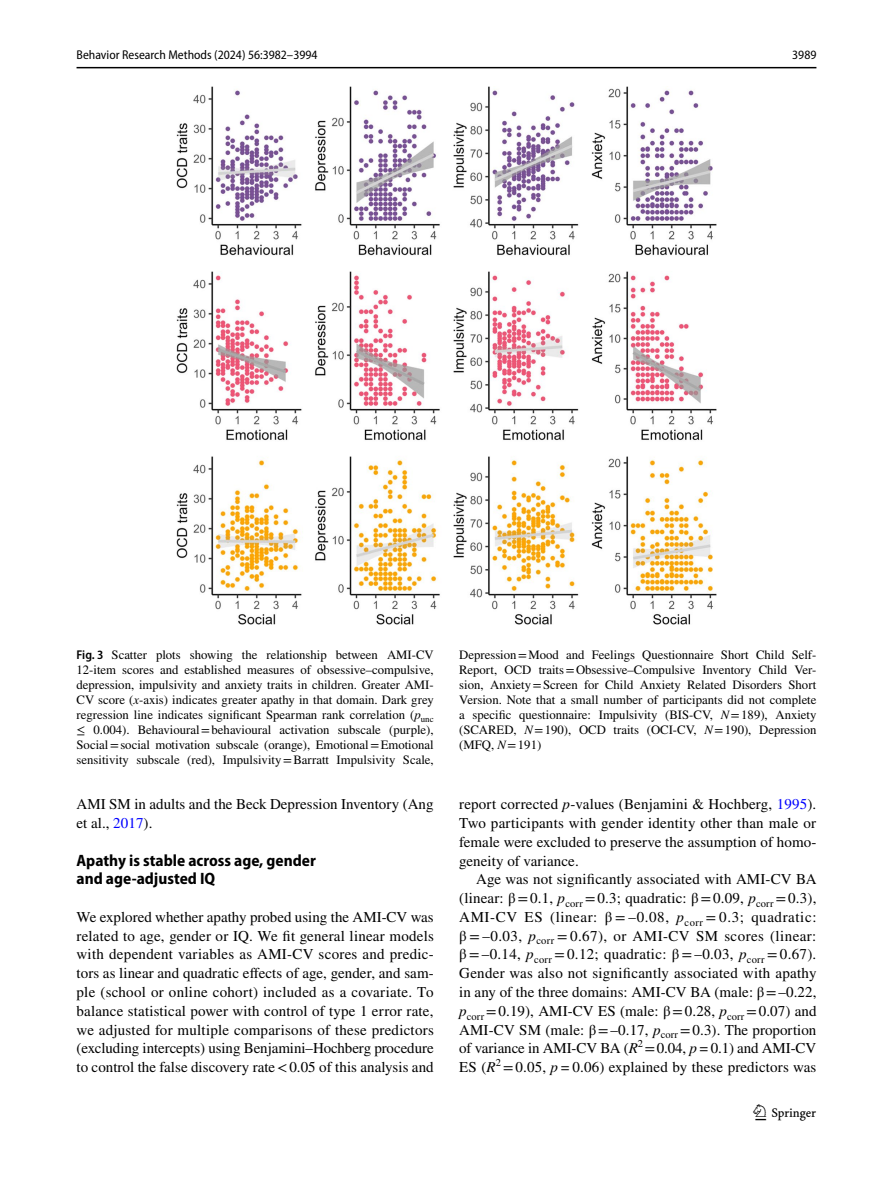
<style>
.page{position:relative;width:893px;height:1187px;background:#fff}
.page>*{position:absolute;margin:0;border:0;box-sizing:border-box;transform-origin:0 0}
.t1{font:22.5px "Springnew Regular 2";color:#000}
.t2{font:700 semi-condensed 16.5px/18.8px "Myriad Pro";color:#000}
.t3{font:15px/18.8px "STIX";color:#000;text-align:justify}
.t4{font:12.75px/15px "STIX";color:#000;text-align:justify}
.t5{font:semi-condensed 12.75px "Myriad Pro";color:#000}
.s1{font-family:"Myriad Pro";font-weight:600;font-stretch:semi-condensed}
.s2{font-style:italic}
.s3{color:#00f}
</style>
<div class="page">
<hr style="left:77px;top:67px;width:739px;height:1px;background:#000">
<img style="left:176px;top:87px;width:540px;height:537px">
<p class="t5" style="left:77px;top:48px;width:243px">Behavior Research Methods (2024) 56:3982–3994</p>
<p class="t5" style="left:792px;top:48px;width:26px">3989</p>
<p class="t4" style="left:77px;top:648px;width:359px"><span class="s1">Fig. 3</span> Scatter plots showing the relationship between AMI-CV 12-item scores and established measures of obsessive–compulsive, depression, impulsivity and anxiety traits in children. Greater AMI-CV score (<span class="s2">x</span>-axis) indicates greater apathy in that domain. Dark grey regression line indicates significant Spearman rank correlation (<span class="s2">p</span><sub>unc </sub>≤ 0.004). Behavioural=behavioural activation subscale (purple), Social=social motivation subscale (orange), Emotional=Emotional sensitivity subscale (red), Impulsivity=Barratt Impulsivity Scale,</p>
<p class="t4" style="left:459px;top:648px;width:359px">Depression=Mood and Feelings Questionnaire Short Child Self-Report, OCD traits=Obsessive–Compulsive Inventory Child Ver&shy;sion, Anxiety=Screen for Child Anxiety Related Disorders Short Version. Note that a small number of participants did not complete a specific questionnaire: Impulsivity (BIS-CV, <span class="s2">N</span>=189), Anxiety (SCARED, <span class="s2">N</span>=190), OCD traits (OCI-CV, <span class="s2">N</span>=190), Depression (MFQ, <span class="s2">N</span>=191)</p>
<p class="t3" style="left:77px;top:796px;width:359px">AMI SM in adults and the Beck Depression Inventory (Ang et al., <span class="s3">2017</span>).</p>
<p class="t2" style="left:77px;top:850px;width:241px">Apathy is stable across age, gender and age‑adjusted IQ</p>
<p class="t3" style="left:77px;top:908px;width:359px">We explored whether apathy probed using the AMI-CV was related to age, gender or IQ. We fit general linear models with dependent variables as AMI-CV scores and predic&shy;tors as linear and quadratic effects of age, gender, and sam&shy;ple (school or online cohort) included as a covariate. To balance statistical power with control of type 1 error rate, we adjusted for multiple comparisons of these predictors (excluding intercepts) using Benjamini–Hochberg procedure to control the false discovery rate&lt;0.05 of this analysis and</p>
<p class="t3" style="left:459px;top:796px;width:359px">report corrected <span class="s2">p</span>-values (Benjamini &amp; Hochberg, <span class="s3">1995</span>).<br>Two participants with gender identity other than male or female were excluded to preserve the assumption of homo&shy;geneity of variance.</p>
<p class="t3" style="left:459px;top:871px;width:359px;text-indent:17px">Age was not significantly associated with AMI-CV BA (linear: β=0.1, <span class="s2">p</span><sub>corr</sub> =0.3; quadratic: β=0.09, <span class="s2">p</span><sub>corr</sub> =0.3), AMI-CV ES (linear: β = –0.08, <span class="s2">p</span><sub>corr</sub> = 0.3; quadratic: β = –0.03, <span class="s2">p</span><sub>corr</sub> = 0.67), or AMI-CV SM scores (linear: β=–0.14, <span class="s2">p</span><sub>corr</sub> =0.12; quadratic: β=–0.03, <span class="s2">p</span><sub>corr</sub> =0.67).<br>Gender was also not significantly associated with apathy in any of the three domains: AMI-CV BA (male: β=–0.22, <span class="s2">p</span><sub>corr</sub> =0.19), AMI-CV ES (male: β=0.28, <span class="s2">p</span><sub>corr</sub> =0.07) and AMI-CV SM (male: β=–0.17, <span class="s2">p</span><sub>corr</sub> =0.3). The proportion of variance in AMI-CV BA (<span class="s2">R</span><sup>2</sup> =0.04, <span class="s2">p=</span>0.1) and AMI-CV ES (<span class="s2">R</span><sup>2</sup> =0.05, <span class="s2">p=</span>0.06) explained by these predictors was</p>
<h1 class="t1" style="left:755px;top:1104px;width:62px">1 3</h1>
</div>
